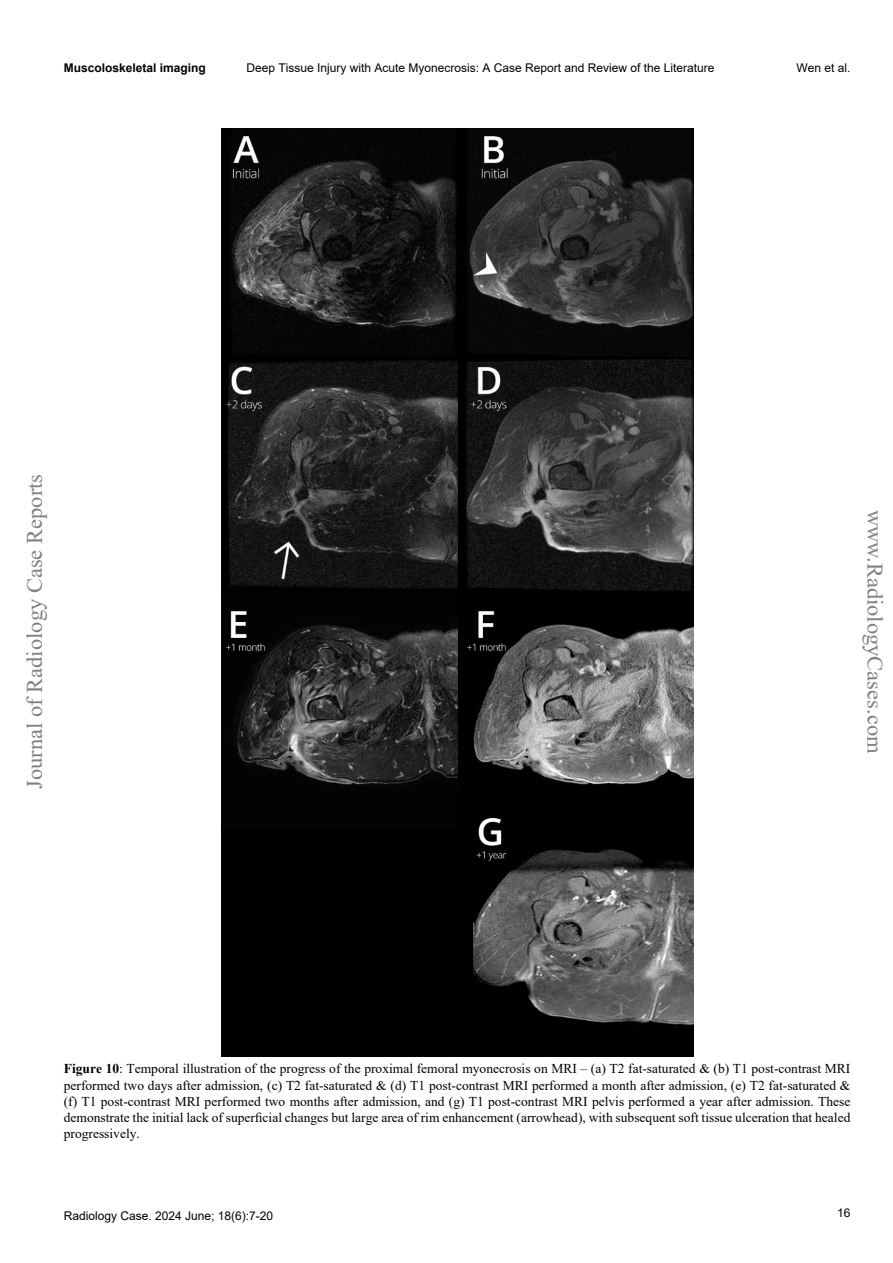
<style>
.page{position:relative;width:893px;height:1263px;background:#fff}
.page>*{position:absolute;margin:0;border:0;box-sizing:border-box;transform-origin:0 0}
.t1{font:22.5px "Times New Roman";color:#7f8080}
.t2{font:13.5px/16.2px "Times New Roman";color:#000;text-align:justify}
.t3{font:12px "Arial";color:#000}
.t4{font:700 12px "Arial";color:#000}
.s1{font-weight:700}
</style>
<div class="page">
<img style="left:221px;top:129px;width:472px;height:927px">
<p class="t4" style="left:64px;top:60px;width:144px">Muscoloskeletal imaging</p>
<p class="t3" style="left:246px;top:60px;width:470px">Deep Tissue Injury with Acute Myonecrosis: A Case Report and Review of the Literature</p>
<p class="t3" style="left:796px;top:60px;width:56px">Wen et al.</p>
<h1 class="t1" style="left:19px;top:789px;width:316px;rotate:-90deg">Journal of Radiology Case Reports</h1>
<h1 class="t1" style="left:891px;top:510px;width:245px;rotate:90deg">www.RadiologyCases.com</h1>
<p class="t2" style="left:64px;top:1060px;width:788px"><span class="s1">Figure 10</span>: Temporal illustration of the progress of the proximal femoral myonecrosis on MRI – (a) T2 fat-saturated &amp; (b) T1 post-contrast MRI performed two days after admission, (c) T2 fat-saturated &amp; (d) T1 post-contrast MRI performed a month after admission, (e) T2 fat-saturated &amp; (f) T1 post-contrast MRI performed two months after admission, and (g) T1 post-contrast MRI pelvis performed a year after admission. These demonstrate the initial lack of superficial changes but large area of rim enhancement (arrowhead), with subsequent soft tissue ulceration that healed progressively.</p>
<p class="t3" style="left:64px;top:1208px;width:211px">Radiology Case. 2024 June; 18(6):7-20</p>
<p class="t3" style="left:837px;top:1204px;width:15px">16</p>
</div>
